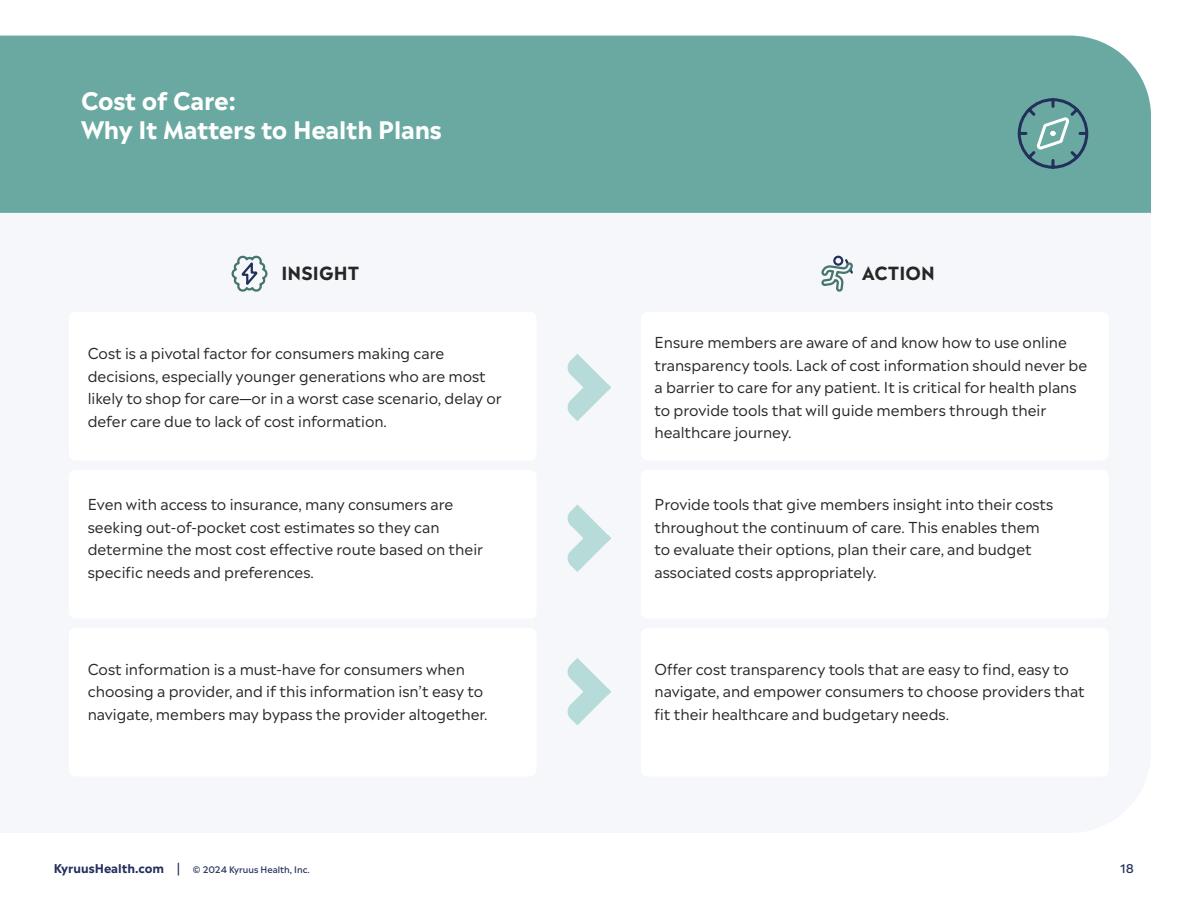
<style>
.page{position:relative;width:1188px;height:918px;background:#fff}
.page>*{position:absolute;margin:0;border:0;box-sizing:border-box;transform-origin:0 0}
.Heading_1_white{font:700 24px/28.8px "Madera";letter-spacing:-.01em;color:#fff}
.K_H2{font:700 18px "Madera";letter-spacing:.01em;color:#262626}
.Body_Text_10{font:15px/22.5px "Madera";color:#262626}
.t1{font:500 12px "Madera";color:#24305c}
.t2{font:500 9px "Madera";color:#24305c}
.s1{font-weight:700;font-size:12px}
.s2{font-size:12px}
</style>
<div class="page">
<svg style="left:232px;top:255px;width:36px;height:37px"></svg>
<svg style="left:821px;top:255px;width:32px;height:37px"></svg>
<svg style="left:567px;top:353px;width:45px;height:69px"></svg>
<svg style="left:567px;top:504px;width:45px;height:68px"></svg>
<svg style="left:567px;top:657px;width:45px;height:69px"></svg>
<div style="left:0;top:36px;width:1151px;height:177px;background:#6aa9a1"></div>
<svg style="left:1016px;top:97px;width:74px;height:73px;background:#679b9c"></svg>
<p class="Heading_1_white" style="left:81px;top:86px;width:362px">Cost of Care:<br>Why It Matters to Health Plans</p>
<p class="K_H2" style="left:281px;top:259px;width:80px">INSIGHT</p>
<p class="K_H2" style="left:862px;top:259px;width:74px">ACTION</p>
<p class="Body_Text_10" style="left:88px;top:342px;width:416px">Cost is a pivotal factor for consumers making care decisions, especially younger generations who are most likely to shop for care—or in a worst case scenario, delay or defer care due to lack of cost information.</p>
<p class="Body_Text_10" style="left:655px;top:331px;width:434px">Ensure members are aware of and know how to use online transparency tools. Lack of cost information should never be a barrier to care for any patient. It is critical for health plans to provide tools that will guide members through their healthcare journey.</p>
<p class="Body_Text_10" style="left:88px;top:493px;width:397px">Even with access to insurance, many consumers are seeking out-of-pocket cost estimates so they can determine the most cost effective route based on their specific needs and preferences.</p>
<p class="Body_Text_10" style="left:655px;top:493px;width:400px">Provide tools that give members insight into their costs throughout the continuum of care. This enables them to evaluate their options, plan their care, and budget associated costs appropriately.</p>
<p class="Body_Text_10" style="left:88px;top:657px;width:401px">Cost information is a must-have for consumers when choosing a provider, and if this information isn’t easy to navigate, members may bypass the provider altogether.</p>
<p class="Body_Text_10" style="left:655px;top:657px;width:432px">Offer cost transparency tools that are easy to find, easy to navigate, and empower consumers to choose providers that fit their healthcare and budgetary needs.</p>
<p class="t2" style="left:54px;top:863px;width:257px"><span class="s1">KyruusHealth.com</span> <span class="s2">|</span> © 2024 Kyruus Health, Inc.</p>
<p class="t1" style="left:1120px;top:860px;width:15px">18</p>
</div>
